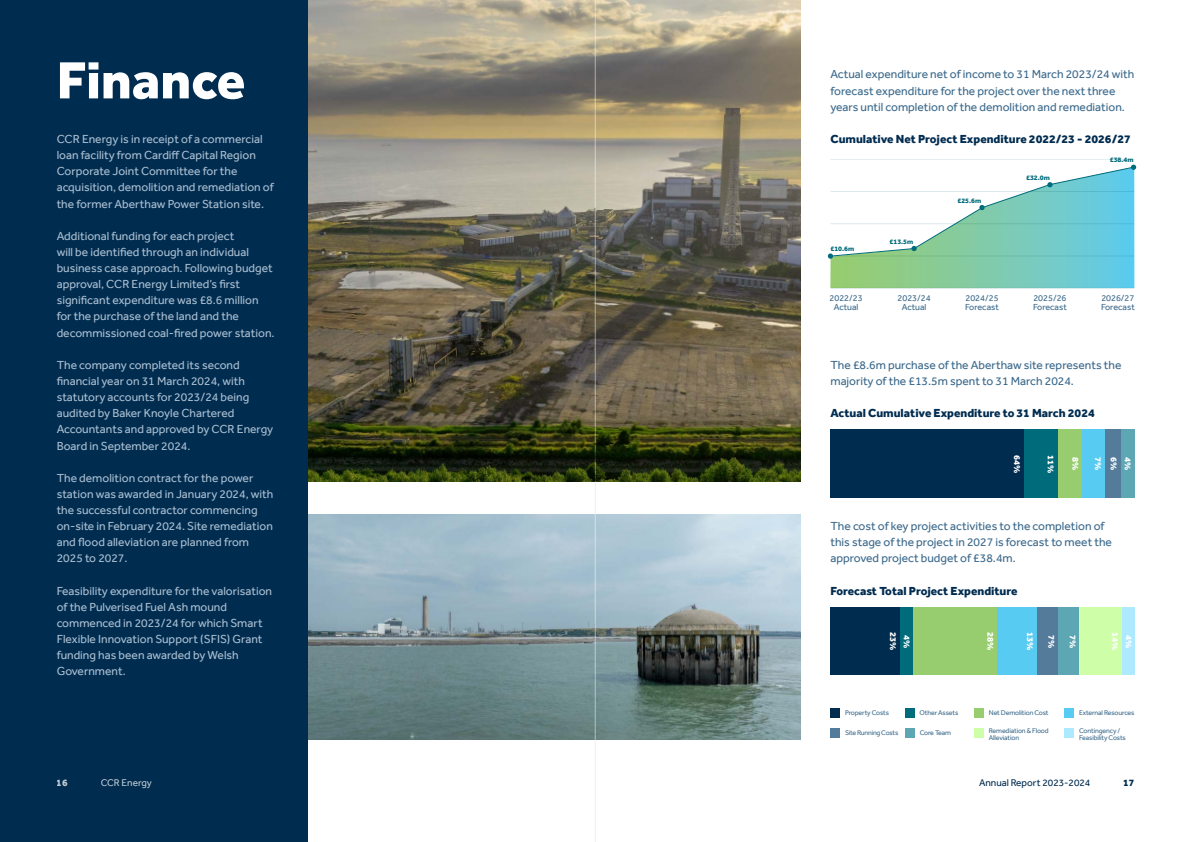
<style>
.page{position:relative;width:1191px;height:842px;background:#fff}
.page>*{position:absolute;margin:0;border:0;box-sizing:border-box;transform-origin:0 0}
.t1{font:800 54px "Effra";color:#fff}
.Body{font:12px/16.1px "Effra";color:#abbfd1}
.Body-2{font:12px/16.1px "Effra";color:#3b698b}
.Body-3{font:800 12px "Effra";color:#002c50}
.t2{font:10px "Effra";color:#002c50}
.t3{font:10px "Effra";color:#fff}
.t4{font:800 10px "Effra";color:#fff}
.t5{font:800 10px "Effra";color:#002c50}
.Body-4{font:9px/9px "Effra";color:#3b698b}
.Body-5{font:800 9px "Effra";color:#fff}
.Body-6{font:7px/7px "Effra";letter-spacing:-.02em;color:#3b698b}
.Body-7{font:800 7px "Effra";color:#006b7b}
</style>
<div class="page">
<img style="left:307px;top:0;width:493px;height:482px">
<img style="left:307px;top:514px;width:493px;height:226px">
<div style="left:0;top:0;width:307px;height:842px;background:#002c50"></div>
<hr style="left:830px;top:288px;width:304px;height:1px;background:#006b7b">
<hr style="left:830px;top:159px;width:304px;height:1px;background:#006b7b">
<svg style="left:828px;top:165px;width:308px;height:123px"></svg>
<div style="left:830px;top:430px;width:194px;height:68px;background:#002c50"></div>
<div style="left:1024px;top:430px;width:34px;height:68px;background:#006b7b"></div>
<div style="left:1058px;top:430px;width:24px;height:68px;background:#97cd6f"></div>
<div style="left:1105px;top:430px;width:15px;height:68px;background:#557b9b"></div>
<div style="left:1120px;top:430px;width:14px;height:68px;background:#5da6b4"></div>
<div style="left:1082px;top:430px;width:23px;height:68px;background:#57cbf2"></div>
<div style="left:830px;top:608px;width:70px;height:67px;background:#002c50"></div>
<div style="left:912px;top:608px;width:85px;height:67px;background:#97cd6f"></div>
<div style="left:997px;top:608px;width:40px;height:67px;background:#57cbf2"></div>
<div style="left:1037px;top:608px;width:21px;height:67px;background:#557b9b"></div>
<div style="left:1058px;top:608px;width:21px;height:67px;background:#5da6b4"></div>
<div style="left:1079px;top:608px;width:43px;height:67px;background:#ceffa8"></div>
<div style="left:1122px;top:608px;width:12px;height:67px;background:#adeaff"></div>
<div style="left:900px;top:608px;width:12px;height:67px;background:#006b7b"></div>
<div style="left:830px;top:708px;width:9px;height:9px;background:#002c50"></div>
<div style="left:1064px;top:708px;width:9px;height:9px;background:#57cbf2"></div>
<div style="left:1064px;top:728px;width:9px;height:10px;background:#adeaff"></div>
<div style="left:905px;top:708px;width:9px;height:9px;background:#006b7b"></div>
<div style="left:830px;top:728px;width:9px;height:10px;background:#557b9b"></div>
<div style="left:974px;top:708px;width:9px;height:9px;background:#97cd6f"></div>
<div style="left:974px;top:728px;width:9px;height:10px;background:#ceffa8"></div>
<div style="left:905px;top:728px;width:9px;height:10px;background:#5da6b4"></div>
<hr style="left:595px;top:0;width:1px;height:842px;background:#dcdddf">
<h1 class="t1" style="left:57px;top:48px;width:190px">Finance</h1>
<p class="Body" style="left:57px;top:131px;width:219px">CCR Energy is in receipt of a commercial loan facility from Cardiff Capital Region Corporate Joint Committee for the acquisition, demolition and remediation of the former Aberthaw Power Station site.</p>
<p class="Body" style="left:57px;top:228px;width:219px">Additional funding for each project<br>will be identified through an individual business case approach. Following budget approval, CCR Energy Limited’s first significant expenditure was £8.6 million for the purchase of the land and the decommissioned coal-fired power station.</p>
<p class="Body" style="left:57px;top:357px;width:218px">The company completed its second financial year on 31 March 2024, with statutory accounts for 2023/24 being audited by Baker Knoyle Chartered Accountants and approved by CCR Energy Board in September 2024.</p>
<p class="Body" style="left:57px;top:470px;width:218px">The demolition contract for the power station was awarded in January 2024, with the successful contractor commencing on-site in February 2024. Site remediation and flood alleviation are planned from 2025 to 2027.</p>
<p class="Body" style="left:57px;top:582px;width:217px">Feasibility expenditure for the valorisation of the Pulverised Fuel Ash mound commenced in 2023/24 for which Smart Flexible Innovation Support (SFIS) Grant funding has been awarded by Welsh Government.</p>
<p class="Body-2" style="left:830px;top:66px;width:305px">Actual expenditure net of income to 31 March 2023/24 with forecast expenditure for the project over the next three years until completion of the demolition and remediation.</p>
<p class="Body-3" style="left:830px;top:132px;width:302px">Cumulative Net Project Expenditure 2022/23 - 2026/27</p>
<p class="Body-7" style="left:830px;top:244px;width:25px">£10.6m</p>
<p class="Body-7" style="left:889px;top:238px;width:25px">£13.5m</p>
<p class="Body-7" style="left:957px;top:196px;width:25px">£25.6m</p>
<p class="Body-7" style="left:1026px;top:174px;width:25px">£32.0m</p>
<p class="Body-7" style="left:1109px;top:156px;width:25px">£38.4m</p>
<p class="Body-4" style="left:829px;top:294px;width:35px;text-align:center">2022/23<br>Actual</p>
<p class="Body-4" style="left:897px;top:294px;width:35px;text-align:center">2023/24<br>Actual</p>
<p class="Body-4" style="left:965px;top:294px;width:35px">2024/25<br>Forecast</p>
<p class="Body-4" style="left:1033px;top:294px;width:35px">2025/26<br>Forecast</p>
<p class="Body-4" style="left:1101px;top:294px;width:35px">2026/27<br>Forecast</p>
<p class="Body-2" style="left:830px;top:357px;width:292px">The £8.6m purchase of the Aberthaw site represents the majority of the £13.5m spent to 31 March 2024.</p>
<p class="Body-3" style="left:830px;top:406px;width:266px">Actual Cumulative Expenditure to 31 March 2024</p>
<p class="Body-5" style="left:1022px;top:455px;width:20px;rotate:90deg">64%</p>
<p class="Body-5" style="left:1056px;top:455px;width:20px;rotate:90deg">11%</p>
<p class="Body-5" style="left:1081px;top:457px;width:15px;rotate:90deg">8%</p>
<p class="Body-5" style="left:1103px;top:457px;width:15px;rotate:90deg">7%</p>
<p class="Body-5" style="left:1119px;top:457px;width:15px;rotate:90deg">6%</p>
<p class="Body-5" style="left:1133px;top:457px;width:15px;rotate:90deg">4%</p>
<p class="Body-2" style="left:830px;top:518px;width:283px">The cost of key project activities to the completion of this stage of the project in 2027 is forecast to meet the approved project budget of £38.4m.</p>
<p class="Body-3" style="left:830px;top:583px;width:189px">Forecast Total Project Expenditure</p>
<p class="Body-5" style="left:898px;top:632px;width:20px;rotate:90deg">23%</p>
<p class="Body-5" style="left:912px;top:635px;width:15px;rotate:90deg">4%</p>
<p class="Body-5" style="left:995px;top:632px;width:20px;rotate:90deg">28%</p>
<p class="Body-5" style="left:1035px;top:632px;width:20px;rotate:90deg">13%</p>
<p class="Body-5" style="left:1056px;top:635px;width:15px;rotate:90deg">7%</p>
<p class="Body-5" style="left:1078px;top:635px;width:15px;rotate:90deg">7%</p>
<p class="Body-5" style="left:1120px;top:632px;width:20px;rotate:90deg">14%</p>
<p class="Body-5" style="left:1134px;top:635px;width:15px;rotate:90deg">4%</p>
<p class="Body-6" style="left:919px;top:709px;width:40px">Other Assets</p>
<p class="Body-6" style="left:845px;top:709px;width:45px">Property Costs</p>
<p class="Body-6" style="left:1079px;top:709px;width:57px">External Resources</p>
<p class="Body-6" style="left:1079px;top:727px;width:48px">Contingency /<br>Feasibility Costs</p>
<p class="Body-6" style="left:989px;top:709px;width:61px">Net Demolition Cost</p>
<p class="Body-6" style="left:989px;top:727px;width:61px">Remediation &amp; Flood<br>Alleviation</p>
<p class="Body-6" style="left:845px;top:729px;width:55px">Site Running Costs</p>
<p class="Body-6" style="left:919px;top:729px;width:33px">Core Team</p>
<p class="t4" style="left:57px;top:777px;width:13px">16</p>
<p class="t3" style="left:101px;top:777px;width:53px">CCR Energy</p>
<p class="t2" style="left:979px;top:777px;width:113px">Annual Report 2023-2024</p>
<p class="t5" style="left:1123px;top:777px;width:13px">17</p>
</div>
